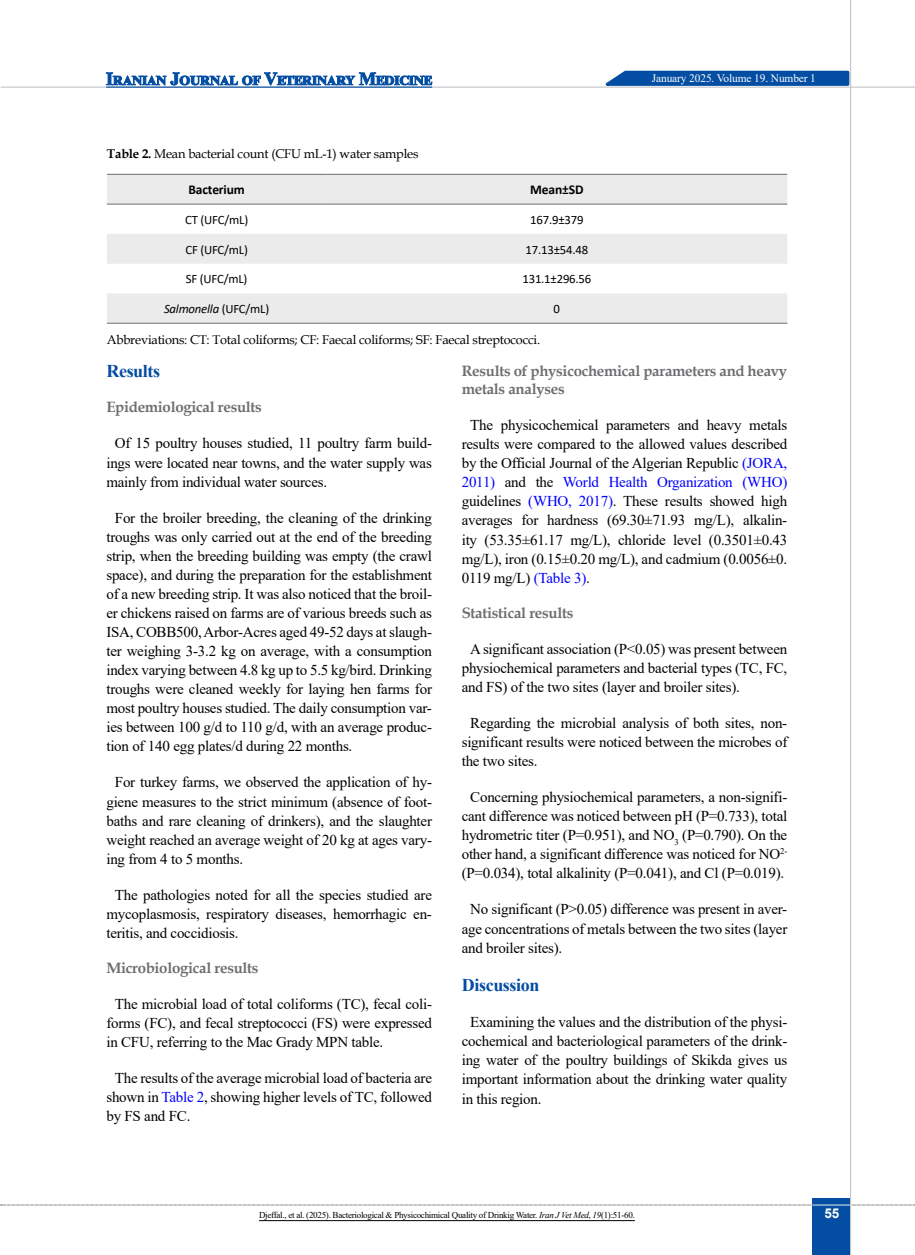
<style>
.page{position:relative;width:915px;height:1255px;background:#fff}
.page>*{position:absolute;margin:0;border:0;box-sizing:border-box;transform-origin:0 0}
.t1{font:700 18px "Times New Roman";letter-spacing:-.02em;color:#034da2}
.t2{font:15px/19px "Times New Roman";letter-spacing:-.015em;color:#000;text-align:justify}
.t3{font:700 15px/18px "Book Antiqua";letter-spacing:-.02em;color:#6d6e71}
.t4{font:700 13.5px "Calibri";letter-spacing:-.01em;color:#000}
.t5{font:700 13.5px "Arial";color:#fff}
.t6{font:12.75px "Book Antiqua";letter-spacing:-.015em;color:#000}
.t7{font:12.75px "Calibri";letter-spacing:-.015em;color:#000}
.t8{font:italic 12.75px "Calibri";letter-spacing:-.015em;color:#000}
.t9{font:11.4px "Times New Roman";letter-spacing:-.01em;color:#fff}
.t10{font:9px "Times New Roman";letter-spacing:-.03em;color:#000}
.s1{font-weight:700}
.s2{font-style:normal}
.s3{color:#00f}
.s4{font-style:italic}
</style>
<div class="page">
<svg style="left:1px;top:1204px;width:914px;height:1px"></svg>
<div style="left:812px;top:1198px;width:38px;height:56px;background:#034da2"></div>
<hr style="left:849px;top:0;width:1px;height:1254px;background:#c2c4c6">
<hr style="left:1px;top:87px;width:913px;height:1px;background:#c2c4c6">
<hr style="left:812px;top:1204px;width:38px;height:1px;background:#ebebec">
<svg style="left:597px;top:69px;width:253px;height:18px;background:#3772b4"></svg>
<svg style="left:106px;top:72px;width:326px;height:14px"></svg>
<hr style="left:106px;top:87px;width:326px;height:1px;background:#034da2">
<svg style="left:107px;top:175px;width:680px;height:148px;fill:#ebebec"></svg>
<hr style="left:107px;top:323px;width:219px;height:1px;background:#6d6e71">
<hr style="left:326px;top:323px;width:461px;height:1px;background:#6d6e71">
<hr style="left:107px;top:174px;width:219px;height:1px;background:#6d6e71">
<hr style="left:326px;top:174px;width:461px;height:1px;background:#6d6e71">
<hr style="left:107px;top:204px;width:219px;height:1px;background:#6d6e71">
<hr style="left:326px;top:204px;width:461px;height:1px;background:#6d6e71">
<hr style="left:259px;top:1220px;width:375px;height:1px;background:#000">
<p class="t6" style="left:107px;top:145px;width:313px"><span class="s1">Table 2.</span> Mean bacterial count (CFU mL-1) water samples</p>
<p class="t4" style="left:188px;top:180px;width:58px">Bacterium</p>
<p class="t4" style="left:530px;top:180px;width:55px">Mean±SD</p>
<p class="t7" style="left:185px;top:211px;width:64px">CT (UFC/mL)</p>
<p class="t7" style="left:530px;top:211px;width:55px">167.9±379</p>
<p class="t7" style="left:185px;top:240px;width:64px">CF (UFC/mL)</p>
<p class="t7" style="left:525px;top:240px;width:64px">17.13±54.48</p>
<p class="t7" style="left:186px;top:270px;width:63px">SF (UFC/mL)</p>
<p class="t7" style="left:522px;top:270px;width:70px">131.1±296.56</p>
<p class="t8" style="left:164px;top:300px;width:107px">Salmonella <span class="s2">(UFC/mL)</span></p>
<p class="t7" style="left:553px;top:300px;width:8px">0</p>
<p class="t6" style="left:107px;top:331px;width:435px">Abbreviations: CT: Total coliforms; CF: Faecal coliforms; SF: Faecal streptococci.</p>
<p class="t9" style="left:651px;top:70px;width:166px">January 2025. Volume 19. Number 1</p>
<p class="t1" style="left:106px;top:358px;width:55px">Results</p>
<p class="t3" style="left:106px;top:398px;width:157px">Epidemiological results</p>
<p class="t2" style="left:106px;top:433px;width:327px;text-indent:9px">Of 15 poultry houses studied, 11 poultry farm build&shy;ings were located near towns, and the water supply was mainly from individual water sources.</p>
<p class="t2" style="left:106px;top:507px;width:327px;text-indent:9px">For the broiler breeding, the cleaning of the drinking troughs was only carried out at the end of the breeding strip, when the breeding building was empty (the crawl space), and during the preparation for the establishment of a new breeding strip. It was also noticed that the broil&shy;er chickens raised on farms are of various breeds such as ISA, COBB500, Arbor-Acres aged 49-52 days at slaugh&shy;ter weighing 3-3.2 kg on average, with a consumption index varying between 4.8 kg up to 5.5 kg/bird. Drinking troughs were cleaned weekly for laying hen farms for most poultry houses studied. The daily consumption var&shy;ies between 100 g/d to 110 g/d, with an average produc&shy;tion of 140 egg plates/d during 22 months.</p>
<p class="t2" style="left:106px;top:772px;width:327px;text-indent:9px">For turkey farms, we observed the application of hy&shy;giene measures to the strict minimum (absence of foot&shy;baths and rare cleaning of drinkers), and the slaughter weight reached an average weight of 20 kg at ages vary&shy;ing from 4 to 5 months.</p>
<p class="t2" style="left:106px;top:884px;width:327px;text-indent:9px">The pathologies noted for all the species studied are mycoplasmosis, respiratory diseases, hemorrhagic en&shy;teritis, and coccidiosis.</p>
<p class="t3" style="left:106px;top:958px;width:154px">Microbiological results</p>
<p class="t2" style="left:106px;top:993px;width:327px;text-indent:9px">The microbial load of total coliforms (TC), fecal coli&shy;forms (FC), and fecal streptococci (FS) were expressed in CFU, referring to the Mac Grady MPN table.</p>
<p class="t2" style="left:106px;top:1068px;width:327px;text-indent:9px">The results of the average microbial load of bacteria are shown in <span class="s3">Table 2</span>, showing higher levels of TC, followed by FS and FC.</p>
<p class="t3" style="left:461px;top:362px;width:327px">Results of physicochemical parameters and heavy metals analyses</p>
<p class="t2" style="left:461px;top:415px;width:327px;text-indent:9px">The physicochemical parameters and heavy metals results were compared to the allowed values described by the Official Journal of the Algerian Republic <span class="s3">(JORA, 2011)</span> and the <span class="s3">World Health Organization (WHO) </span>guidelines <span class="s3">(WHO, 2017)</span>. These results showed high averages for hardness (69.30±71.93 mg/L), alkalin&shy;ity (53.35±61.17 mg/L), chloride level (0.3501±0.43 mg/L), iron (0.15±0.20 mg/L), and cadmium (0.0056±0.<br>0119 mg/L) <span class="s3">(Table 3)</span>.</p>
<p class="t3" style="left:461px;top:603px;width:113px">Statistical results</p>
<p class="t2" style="left:461px;top:638px;width:327px;text-indent:9px">A significant association (P&lt;0.05) was present between physiochemical parameters and bacterial types (TC, FC, and FS) of the two sites (layer and broiler sites).</p>
<p class="t2" style="left:461px;top:713px;width:327px;text-indent:9px">Regarding the microbial analysis of both sites, non&shy;significant results were noticed between the microbes of the two sites.</p>
<p class="t2" style="left:461px;top:787px;width:327px;text-align:center">Concerning physiochemical parameters, a non-signifi&shy;cant difference was noticed between pH (P=0.733), total hydrometric titer (P=0.951), and NO<sub>3</sub> (P=0.790). On the other hand, a significant difference was noticed for NO<sup>2- </sup>(P=0.034), total alkalinity (P=0.041), and Cl (P=0.019).</p>
<p class="t2" style="left:461px;top:899px;width:327px;text-indent:9px">No significant (P&gt;0.05) difference was present in aver&shy;age concentrations of metals between the two sites (layer and broiler sites).</p>
<p class="t1" style="left:461px;top:972px;width:79px">Discussion</p>
<p class="t2" style="left:461px;top:1012px;width:327px;text-indent:9px">Examining the values and the distribution of the physi&shy;cochemical and bacteriological parameters of the drink&shy;ing water of the poultry buildings of Skikda gives us important information about the drinking water quality in this region.</p>
<p class="t10" style="left:259px;top:1208px;width:377px">Djeffal., et al. (2025). Bacteriological &amp; Physicochimical Quality of Drinkig Water. <span class="s4">Iran J Vet Med</span>, <span class="s4">19</span>(1):51-60.</p>
<p class="t5" style="left:824px;top:1203px;width:17px">55</p>
</div>
